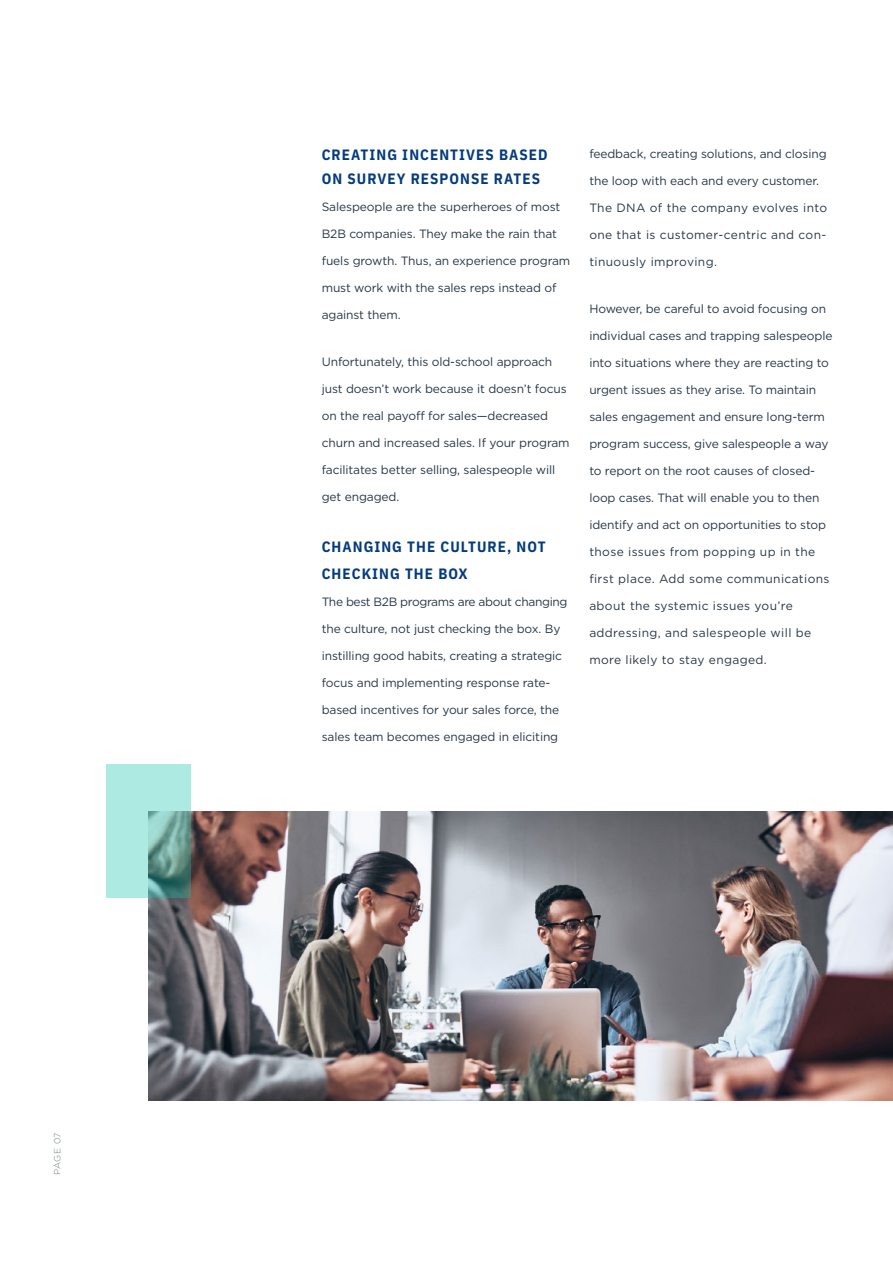
<style>
.page{position:relative;width:893px;height:1263px;background:#fff}
.page>*{position:absolute;margin:0;border:0;box-sizing:border-box;transform-origin:0 0}
.t1{font:700 15px/24px "IBM Plex Sans Cond";letter-spacing:.07em;color:#033b7c}
.t2{font:12px "Gotham";letter-spacing:-.01em;color:#263746}
.t3{font:12px "Gotham";letter-spacing:.03em;color:#263746}
.t4{font:12px "Gotham";letter-spacing:-.03em;color:#263746}
.t5{font:300 9px "Gotham";letter-spacing:.015em;color:#717c7d}
</style>
<div class="page">
<img style="left:148px;top:811px;width:745px;height:289px">
<svg style="left:106px;top:764px;width:85px;height:133px;background:#95d0c7"></svg>
<p class="t5" style="left:52px;top:1174px;width:44px;rotate:-90deg">PAGE 07</p>
<p class="t1" style="left:322px;top:141px;width:227px">CREATING INCENTIVES BASED<br>ON SURVEY RESPONSE RATES</p>
<p class="t2" style="left:322px;top:199px;width:240px">Salespeople are the superheroes of most</p>
<p class="t2" style="left:322px;top:226px;width:237px">B2B companies. They make the rain that</p>
<p class="t2" style="left:322px;top:253px;width:250px">fuels growth. Thus, an experience program</p>
<p class="t2" style="left:322px;top:280px;width:236px">must work with the sales reps instead of</p>
<p class="t2" style="left:322px;top:307px;width:80px">against them.</p>
<p class="t2" style="left:322px;top:354px;width:232px">Unfortunately, this old-school approach</p>
<p class="t2" style="left:322px;top:381px;width:246px">just doesn’t work because it doesn’t focus</p>
<p class="t2" style="left:322px;top:408px;width:228px">on the real payoff for sales—decreased</p>
<p class="t2" style="left:322px;top:435px;width:249px">churn and increased sales. If your program</p>
<p class="t2" style="left:322px;top:462px;width:235px">facilitates better selling, salespeople will</p>
<p class="t2" style="left:322px;top:489px;width:79px">get engaged.</p>
<p class="t1" style="left:322px;top:532px;width:225px;line-height:27px">CHANGING THE CULTURE, NOT<br>CHECKING THE BOX</p>
<p class="t4" style="left:322px;top:594px;width:247px">The best B2B programs are about changing</p>
<p class="t2" style="left:322px;top:621px;width:240px">the culture, not just checking the box. By</p>
<p class="t2" style="left:322px;top:648px;width:242px">instilling good habits, creating a strategic</p>
<p class="t2" style="left:322px;top:675px;width:230px">focus and implementing response rate-</p>
<p class="t2" style="left:322px;top:702px;width:239px">based incentives for your sales force, the</p>
<p class="t2" style="left:322px;top:729px;width:238px">sales team becomes engaged in eliciting</p>
<p class="t2" style="left:589px;top:146px;width:239px">feedback, creating solutions, and closing</p>
<p class="t2" style="left:589px;top:173px;width:231px">the loop with each and every customer.</p>
<p class="t3" style="left:589px;top:200px;width:239px">The DNA of the company evolves into</p>
<p class="t3" style="left:589px;top:227px;width:239px">one that is customer-centric and con-</p>
<p class="t3" style="left:589px;top:254px;width:129px">tinuously improving.</p>
<p class="t2" style="left:589px;top:301px;width:238px">However, be careful to avoid focusing on</p>
<p class="t2" style="left:589px;top:328px;width:245px">individual cases and trapping salespeople</p>
<p class="t2" style="left:589px;top:355px;width:241px">into situations where they are reacting to</p>
<p class="t2" style="left:589px;top:382px;width:228px">urgent issues as they arise. To maintain</p>
<p class="t2" style="left:589px;top:409px;width:237px">sales engagement and ensure long-term</p>
<p class="t2" style="left:589px;top:436px;width:241px">program success, give salespeople a way</p>
<p class="t2" style="left:589px;top:463px;width:227px">to report on the root causes of closed-</p>
<p class="t2" style="left:589px;top:490px;width:232px">loop cases. That will enable you to then</p>
<p class="t2" style="left:589px;top:517px;width:238px">identify and act on opportunities to stop</p>
<p class="t3" style="left:589px;top:544px;width:227px">those issues from popping up in the</p>
<p class="t3" style="left:589px;top:571px;width:242px">first place. Add some communications</p>
<p class="t3" style="left:589px;top:598px;width:205px">about the systemic issues you’re</p>
<p class="t3" style="left:589px;top:625px;width:223px">addressing, and salespeople will be</p>
<p class="t3" style="left:589px;top:652px;width:179px">more likely to stay engaged.</p>
</div>
